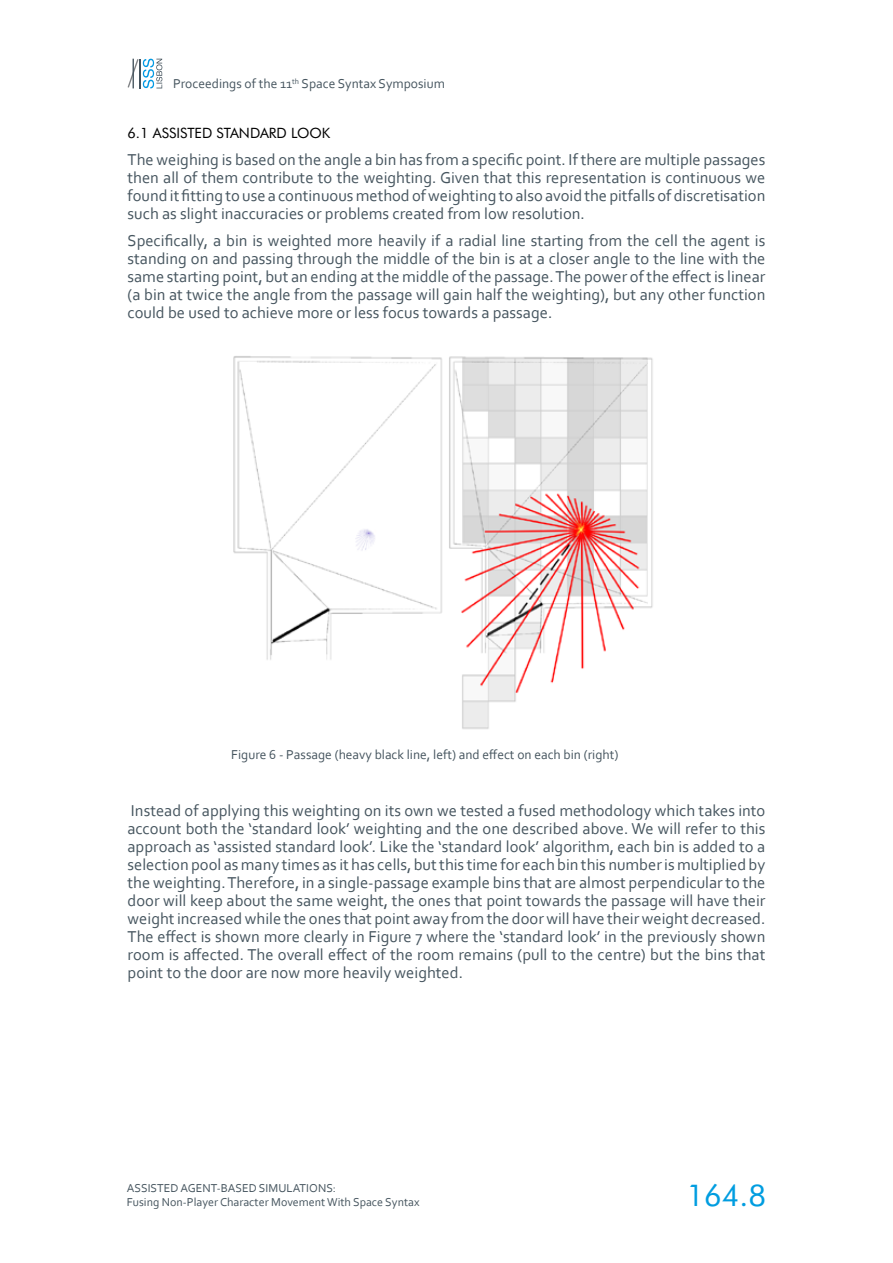
<style>
.page{position:relative;width:893px;height:1263px;background:#fff}
.page>*{position:absolute;margin:0;border:0;box-sizing:border-box;transform-origin:0 0}
.t1{font:30px "Futura BT";color:#009de0}
.t2{font:16.5px/18px "Corbel";color:#46555f;text-align:justify}
.t3{font:14.25px "Futura BT";color:#000}
.t4{font:13.5px "Corbel";color:#46555f}
.t5{font:12px/14.4px "Corbel";color:#46555f}
</style>
<div class="page">
<svg style="left:128px;top:59px;width:34px;height:29px"></svg>
<img style="left:233px;top:356px;width:420px;height:373px">
<p class="t4" style="left:173px;top:76px;width:273px">Proceedings of the 11<sup>th</sup> Space Syntax Symposium</p>
<p class="t3" style="left:128px;top:125px;width:204px">6.1 ASSISTED STANDARD LOOK</p>
<p class="t2" style="left:128px;top:150px;width:639px">The weighing is based on the angle a bin has from a specific point. If there are multiple passages then all of them contribute to the weighting. Given that this representation is continuous we found it fitting to use a continuous method of weighting to also avoid the pitfalls of discretisation such as slight inaccuracies or problems created from low resolution.</p>
<p class="t2" style="left:128px;top:231px;width:639px">Specifically, a bin is weighted more heavily if a radial line starting from the cell the agent is standing on and passing through the middle of the bin is at a closer angle to the line with the same starting point, but an ending at the middle of the passage. The power of the effect is linear (a bin at twice the angle from the passage will gain half the weighting), but any other function could be used to achieve more or less focus towards a passage.</p>
<p class="t4" style="left:231px;top:746px;width:389px">Figure 6 - Passage (heavy black line, left) and effect on each bin (right)</p>
<p class="t2" style="left:128px;top:801px;width:639px">Instead of applying this weighting on its own we tested a fused methodology which takes into account both the ‘standard look’ weighting and the one described above. We will refer to this approach as ‘assisted standard look’. Like the ‘standard look’ algorithm, each bin is added to a selection pool as many times as it has cells, but this time for each bin this number is multiplied by the weighting. Therefore, in a single-passage example bins that are almost perpendicular to the door will keep about the same weight, the ones that point towards the passage will have their weight increased while the ones that point away from the door will have their weight decreased.<br>The effect is shown more clearly in Figure 7 where the ‘standard look’ in the previously shown room is affected. The overall effect of the room remains (pull to the centre) but the bins that point to the door are now more heavily weighted.</p>
<p class="t5" style="left:127px;top:1180px;width:294px">ASSISTED AGENT-BASED SIMULATIONS:<br>Fusing Non-Player Character Movement With Space Syntax</p>
<h1 class="t1" style="left:686px;top:1177px;width:81px">164.8</h1>
</div>
